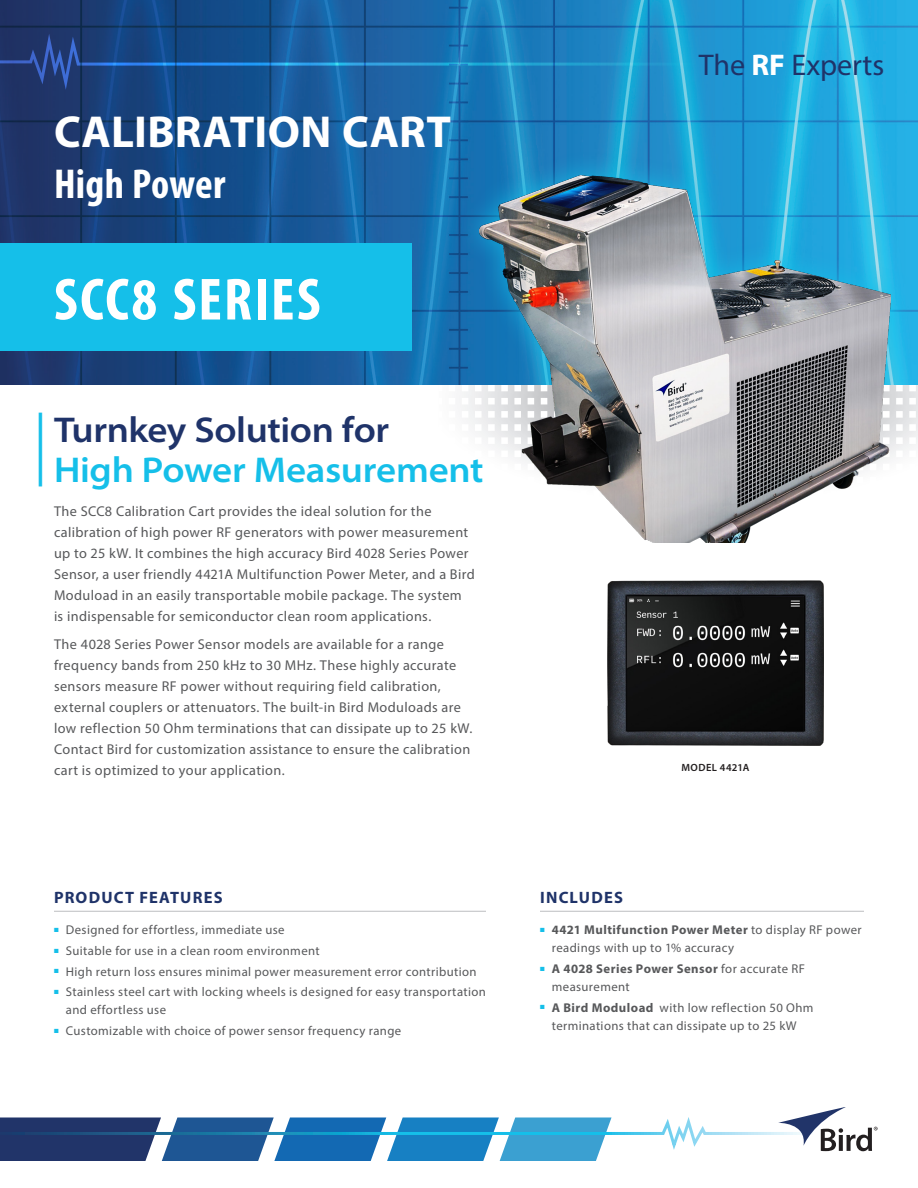
<style>
.page{position:relative;width:918px;height:1188px;background:#fff}
.page>*{position:absolute;margin:0;border:0;box-sizing:border-box;transform-origin:0 0}
.t1{font:600 semi-expanded 73.8px "Myriad Pro";color:#15bfe9;scale:.49 1}
.t2{font:700 condensed 60px "Myriad Pro";letter-spacing:.035em;color:#fff}
.t3{font:700 45px "Myriad Pro";letter-spacing:.01em;color:#fff}
.t4{font:700 condensed 42px "Myriad Pro";letter-spacing:.005em;color:#fff}
.t5{font:600 semi-expanded 36px "Myriad Pro";letter-spacing:-.01em;color:#15bfe9}
.t6{font:600 semi-expanded 36px "Myriad Pro";letter-spacing:-.01em;color:#1f3369}
.t7{font:30px "Myriad Pro";color:#1f3369}
.t8{font:700 16.5px "Myriad Pro";letter-spacing:.07em;color:#1f3369}
.t9{font:14.25px/21px "Myriad Pro";letter-spacing:.025em;color:#57585a}
.t10{font:12.75px/18px "Myriad Pro";letter-spacing:.03em;color:#57585a}
.t11{font:600 10.5px "Myriad Pro";letter-spacing:.04em;color:#231f20}
.s1{font-weight:700;color:#fff}
.s2{font-weight:700}
</style>
<div class="page">
<svg style="left:462px;top:385px;width:454px;height:33px"></svg>
<svg style="left:471px;top:424px;width:445px;height:34px"></svg>
<img style="left:0;top:0;width:918px;height:385px">
<svg style="left:0;top:34px;width:918px;height:56px;background:#1e76b2"></svg>
<svg style="left:0;top:1107px;width:878px;height:54px"></svg>
<div style="left:455px;top:151px;width:460px;height:234px;background:#15bfe9;opacity:.75"></div>
<hr style="left:54px;top:911px;width:432px;height:1px;background:#bcbdc0">
<hr style="left:540px;top:911px;width:324px;height:1px;background:#bcbdc0">
<img style="left:608px;top:580px;width:216px;height:166px">
<img style="left:479px;top:176px;width:412px;height:367px">
<div style="left:0;top:243px;width:412px;height:108px;background:#15bfe9"></div>
<p class="t3" style="left:54px;top:103px;width:399px">CALIBRATION CART</p>
<p class="t4" style="left:54px;top:157px;width:173px">High Power</p>
<p class="t2" style="left:54px;top:262px;width:268px">SCC8 SERIES</p>
<p class="t1" style="left:35px;top:395px;width:22px">|</p>
<p class="t6" style="left:54px;top:406px;width:337px">Turnkey Solution for</p>
<p class="t5" style="left:54px;top:447px;width:431px">High Power Measurement</p>
<p class="t9" style="left:54px;top:500px;width:422px">The SCC8 Calibration Cart provides the ideal solution for the calibration of high power RF generators with power measurement up to 25 kW. It combines the high accuracy Bird 4028 Series Power Sensor, a user friendly 4421A Multifunction Power Meter, and a Bird Moduload in an easily transportable mobile package. The system<br>is indispensable for semiconductor clean room applications.</p>
<p class="t9" style="left:54px;top:633px;width:420px">The 4028 Series Power Sensor models are available for a range frequency bands from 250 kHz to 30 MHz. These highly accurate sensors measure RF power without requiring field calibration, external couplers or attenuators. The built-in Bird Moduloads are low reflection 50 Ohm terminations that can dissipate up to 25 kW.<br>Contact Bird for customization assistance to ensure the calibration cart is optimized to your application.</p>
<p class="t8" style="left:54px;top:887px;width:170px">PRODUCT FEATURES</p>
<p class="t10" style="left:54px;top:921px;width:232px"><sup>■</sup> Designed for effortless, immediate use</p>
<p class="t10" style="left:54px;top:942px;width:267px"><sup>■</sup> Suitable for use in a clean room environment</p>
<p class="t10" style="left:54px;top:962px;width:424px"><sup>■</sup> High return loss ensures minimal power measurement error contribution</p>
<p class="t10" style="left:66px;top:983px;width:422px;text-indent:-12px"><sup>■</sup> Stainless steel cart with locking wheels is designed for easy transportation and effortless use</p>
<p class="t10" style="left:54px;top:1022px;width:349px"><sup>■</sup> Customizable with choice of power sensor frequency range</p>
<p class="t7" style="left:699px;top:47px;width:187px">The <span class="s1">RF</span> Experts</p>
<p class="t11" style="left:681px;top:761px;width:70px">MODEL 4421A</p>
<p class="t8" style="left:540px;top:887px;width:84px">INCLUDES</p>
<p class="t10" style="left:552px;top:921px;width:311px;text-indent:-12px"><sup>■</sup> <span class="s2">4421 Multifunction Power Meter</span> to display RF power readings with up to 1% accuracy</p>
<p class="t10" style="left:552px;top:960px;width:255px;text-indent:-12px"><sup>■</sup> <span class="s2">A 4028 Series Power Sensor</span> for accurate RF measurement</p>
<p class="t10" style="left:540px;top:998px;width:275px;text-align:center"><sup>■</sup> <span class="s2">A Bird Moduload</span> with low reflection 50 Ohm terminations that can dissipate up to 25 kW</p>
</div>
